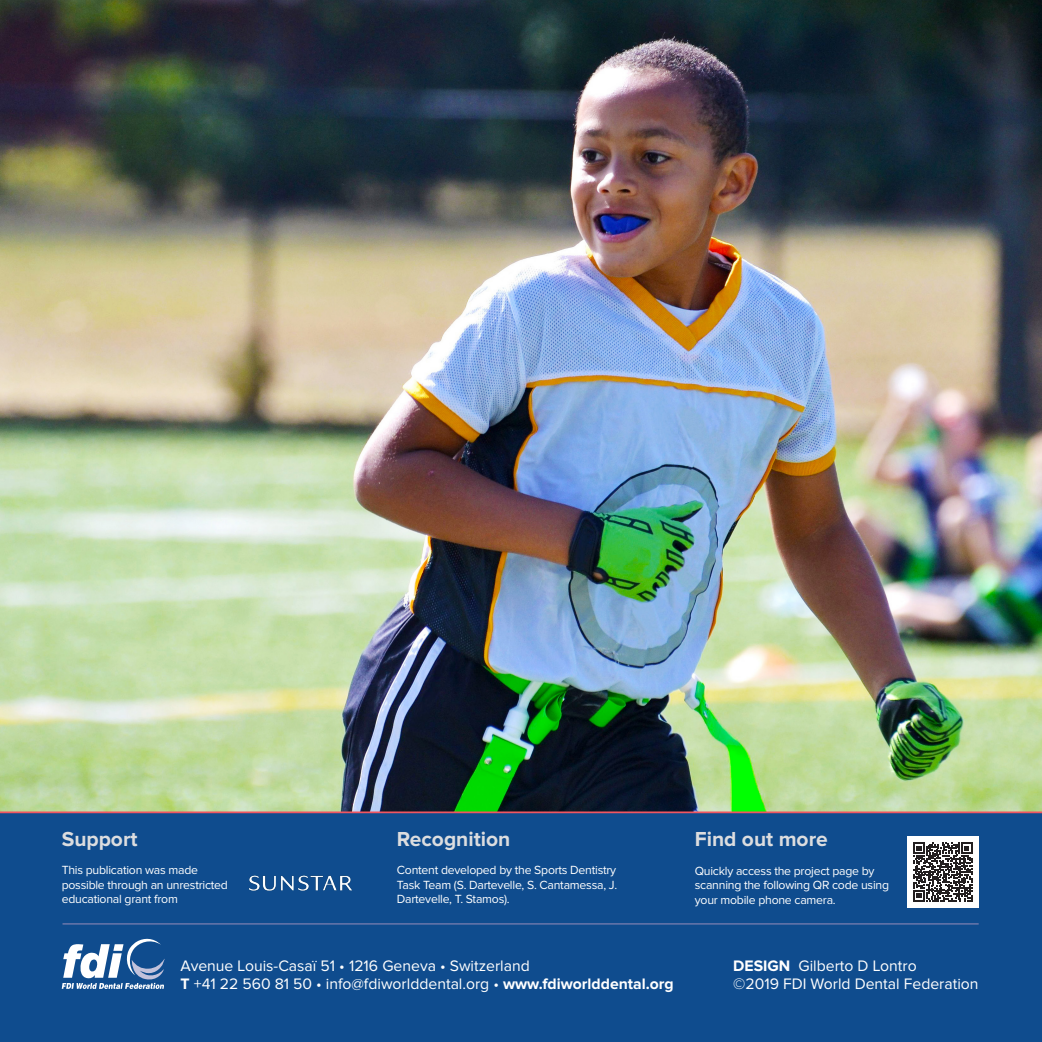
<style>
.page{position:relative;width:1042px;height:1042px;background:#fff}
.page>*{position:absolute;margin:0;border:0;box-sizing:border-box;transform-origin:0 0}
.t1{font:700 21px "Proxima Nova";color:#dcdddf}
.t2{font:15.75px "Proxima Nova";color:#fff}
.t3{font:12.25px/14.7px "Proxima Nova";letter-spacing:-.02em;color:#fff}
.s1{font-weight:700}
</style>
<div class="page">
<img style="left:0;top:0;width:1042px;height:811px">
<div style="left:0;top:811px;width:1042px;height:231px;background:#0f4c8e"></div>
<svg style="left:62px;top:939px;width:102px;height:50px"></svg>
<div style="left:907px;top:836px;width:71px;height:72px;background:#fff"></div>
<svg style="left:913px;top:842px;width:59px;height:59px"></svg>
<hr style="left:63px;top:923px;width:915px;height:2px;background:#5d70a6">
<img style="left:227px;top:850px;width:146px;height:65px">
<p class="t1" style="left:62px;top:829px;width:77px">Support</p>
<p class="t1" style="left:397px;top:829px;width:115px">Recognition</p>
<p class="t1" style="left:695px;top:829px;width:135px">Find out more</p>
<p class="t3" style="left:695px;top:863px;width:196px">Quickly access the project page by scanning the following QR code using your mobile phone camera.</p>
<p class="t3" style="left:397px;top:863px;width:222px;text-align:justify">Content developed by the Sports Dentistry Task Team (S. Dartevelle, S. Cantamessa, J.<br>Dartevelle, T. Stamos).</p>
<p class="t3" style="left:62px;top:863px;width:168px">This publication was made possible through an unrestricted educational grant from</p>
<p class="t2" style="left:181px;top:959px;width:351px">Avenue Louis-Casaï 51 • 1216 Geneva • Switzerland</p>
<p class="t2" style="left:181px;top:976px;width:494px"><span class="s1">T</span> +41 22 560 81 50 • info@fdiworlddental.org • <span class="s1">www.fdiworlddental.org</span></p>
<p class="t2" style="left:733px;top:959px;width:185px"><span class="s1">DESIGN</span> Gilberto D Lontro</p>
<p class="t2" style="left:733px;top:976px;width:247px">©2019 FDI World Dental Federation</p>
</div>
